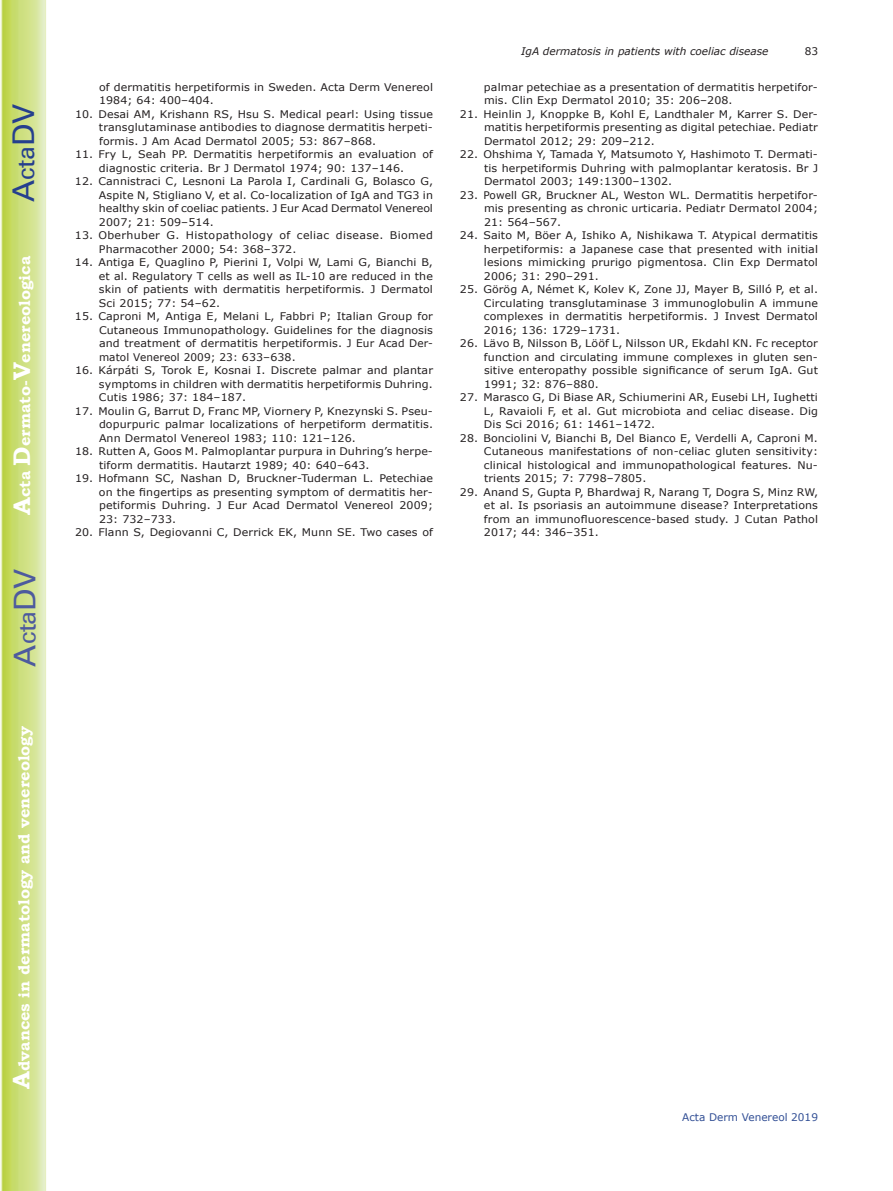
<style>
.page{position:relative;width:893px;height:1191px;background:#fff}
.page>*{position:absolute;margin:0;border:0;box-sizing:border-box;transform-origin:0 0}
.t1{font:30px "Univers";color:#4d5a9e}
.t2{font:30px "Univers";color:#253f8e}
.t3{font:700 15.75px "Bookman Old Style";color:#fff}
.t4{font:10.5px/13.5px "Verdana";letter-spacing:.01em;color:#231f20;text-align:justify;scale:1.05 1}
.t5{font:10.5px/13.5px "Verdana";letter-spacing:.03em;color:#231f20;scale:1.05 1}
.t6{font:italic 10.5px "Verdana";color:#231f20}
.t7{font:10.5px "Verdana";color:#324f95}
.t8{font:10.5px "Verdana";letter-spacing:.01em;color:#231f20}
.s1{font-size:24px}
</style>
<div class="page">
<svg style="left:1px;top:0;width:45px;height:1191px;background:#cfe084"></svg>
<h1 class="t2" style="left:6px;top:202px;width:100px;rotate:-90deg">A<span class="s1">cta</span>DV</h1>
<h2 class="t3" style="left:15px;top:515px;width:260px;rotate:-90deg"><span class="s1">A</span>cta <span class="s1">D</span>ermato-<span class="s1">V</span>enereologica</h2>
<h1 class="t1" style="left:7px;top:666px;width:100px;rotate:-90deg">A<span class="s1">cta</span>DV</h1>
<h2 class="t3" style="left:15px;top:1088px;width:364px;rotate:-90deg"><span class="s1">A</span>dvances in dermatology and venereology</h2>
<p class="t4" style="left:99px;top:80px;width:320px">of dermatitis herpetiformis in Sweden. Acta Derm Venereol<br>1984; 64: 400–404.</p>
<p class="t4" style="left:99px;top:107px;width:320px;text-indent:-24px">10. Desai AM, Krishann RS, Hsu S. Medical pearl: Using tissue transglutaminase antibodies to diagnose dermatitis herpeti&shy;formis. J Am Acad Dermatol 2005; 53: 867–868.</p>
<p class="t4" style="left:75px;top:147px;width:342px;text-align:center">11. Fry L, Seah PP. Dermatitis herpetiformis an evaluation of diagnostic criteria. Br J Dermatol 1974; 90: 137–146.</p>
<p class="t4" style="left:99px;top:174px;width:320px;text-indent:-24px">12. Cannistraci C, Lesnoni La Parola I, Cardinali G, Bolasco G, Aspite N, Stigliano V, et al. Co-localization of IgA and TG3 in healthy skin of coeliac patients. J Eur Acad Dermatol Venereol 2007; 21: 509–514.</p>
<p class="t5" style="left:99px;top:228px;width:320px;text-indent:-24px">13. Oberhuber G. Histopathology of celiac disease. Biomed<br>Pharmacother 2000; 54: 368–372.</p>
<p class="t4" style="left:99px;top:255px;width:320px;text-indent:-24px">14. Antiga E, Quaglino P, Pierini I, Volpi W, Lami G, Bianchi B, et al. Regulatory T cells as well as IL-10 are reduced in the skin of patients with dermatitis herpetiformis. J Dermatol Sci 2015; 77: 54–62.</p>
<p class="t4" style="left:99px;top:309px;width:320px;text-indent:-24px">15. Caproni M, Antiga E, Melani L, Fabbri P; Italian Group for Cutaneous Immunopathology. Guidelines for the diagnosis and treatment of dermatitis herpetiformis. J Eur Acad Der&shy;matol Venereol 2009; 23: 633–638.</p>
<p class="t4" style="left:99px;top:363px;width:320px;text-indent:-24px">16. Kárpáti S, Torok E, Kosnai I. Discrete palmar and plantar symptoms in children with dermatitis herpetiformis Duhring.<br>Cutis 1986; 37: 184–187.</p>
<p class="t4" style="left:99px;top:404px;width:320px;text-indent:-24px">17. Moulin G, Barrut D, Franc MP, Viornery P, Knezynski S. Pseu&shy;dopurpuric palmar localizations of herpetiform dermatitis.<br>Ann Dermatol Venereol 1983; 110: 121–126.</p>
<p class="t4" style="left:99px;top:444px;width:320px;text-indent:-24px">18. Rutten A, Goos M. Palmoplantar purpura in Duhring’s herpe&shy;tiform dermatitis. Hautarzt 1989; 40: 640–643.</p>
<p class="t4" style="left:99px;top:471px;width:320px;text-indent:-24px">19. Hofmann SC, Nashan D, Bruckner-Tuderman L. Petechiae on the fingertips as presenting symptom of dermatitis her&shy;petiformis Duhring. J Eur Acad Dermatol Venereol 2009; 23: 732–733.</p>
<p class="t4" style="left:75px;top:525px;width:342px">20. Flann S, Degiovanni C, Derrick EK, Munn SE. Two cases of</p>
<p class="t6" style="left:521px;top:44px;width:249px">IgA dermatosis in patients with coeliac disease</p>
<p class="t8" style="left:805px;top:44px;width:15px">83</p>
<p class="t4" style="left:484px;top:80px;width:320px">palmar petechiae as a presentation of dermatitis herpetifor&shy;mis. Clin Exp Dermatol 2010; 35: 206–208.</p>
<p class="t4" style="left:484px;top:107px;width:320px;text-indent:-24px">21. Heinlin J, Knoppke B, Kohl E, Landthaler M, Karrer S. Der&shy;matitis herpetiformis presenting as digital petechiae. Pediatr Dermatol 2012; 29: 209–212.</p>
<p class="t4" style="left:484px;top:147px;width:320px;text-indent:-24px">22. Ohshima Y, Tamada Y, Matsumoto Y, Hashimoto T. Dermati&shy;tis herpetiformis Duhring with palmoplantar keratosis. Br J Dermatol 2003; 149:1300–1302.</p>
<p class="t4" style="left:484px;top:188px;width:320px;text-indent:-24px">23. Powell GR, Bruckner AL, Weston WL. Dermatitis herpetifor&shy;mis presenting as chronic urticaria. Pediatr Dermatol 2004; 21: 564–567.</p>
<p class="t4" style="left:484px;top:228px;width:320px;text-indent:-24px">24. Saito M, Böer A, Ishiko A, Nishikawa T. Atypical dermatitis herpetiformis: a Japanese case that presented with initial lesions mimicking prurigo pigmentosa. Clin Exp Dermatol 2006; 31: 290–291.</p>
<p class="t4" style="left:484px;top:282px;width:320px;text-indent:-24px">25. Görög A, Német K, Kolev K, Zone JJ, Mayer B, Silló P, et al.<br>Circulating transglutaminase 3 immunoglobulin A immune complexes in dermatitis herpetiformis. J Invest Dermatol 2016; 136: 1729–1731.</p>
<p class="t4" style="left:484px;top:336px;width:320px;text-indent:-24px">26. Lävo B, Nilsson B, Lööf L, Nilsson UR, Ekdahl KN. Fc receptor function and circulating immune complexes in gluten sen&shy;sitive enteropathy possible significance of serum IgA. Gut 1991; 32: 876–880.</p>
<p class="t4" style="left:484px;top:390px;width:320px;text-indent:-24px">27. Marasco G, Di Biase AR, Schiumerini AR, Eusebi LH, Iughetti L, Ravaioli F, et al. Gut microbiota and celiac disease. Dig Dis Sci 2016; 61: 1461–1472.</p>
<p class="t4" style="left:484px;top:431px;width:320px;text-indent:-24px">28. Bonciolini V, Bianchi B, Del Bianco E, Verdelli A, Caproni M.<br>Cutaneous manifestations of non-celiac gluten sensitivity: clinical histological and immunopathological features. Nu&shy;trients 2015; 7: 7798–7805.</p>
<p class="t4" style="left:484px;top:485px;width:320px;text-indent:-24px">29. Anand S, Gupta P, Bhardwaj R, Narang T, Dogra S, Minz RW, et al. Is psoriasis an autoimmune disease? Interpretations from an immunofluorescence-based study. J Cutan Pathol 2017; 44: 346–351.</p>
<p class="t7" style="left:682px;top:1109px;width:137px">Acta Derm Venereol 2019</p>
</div>
